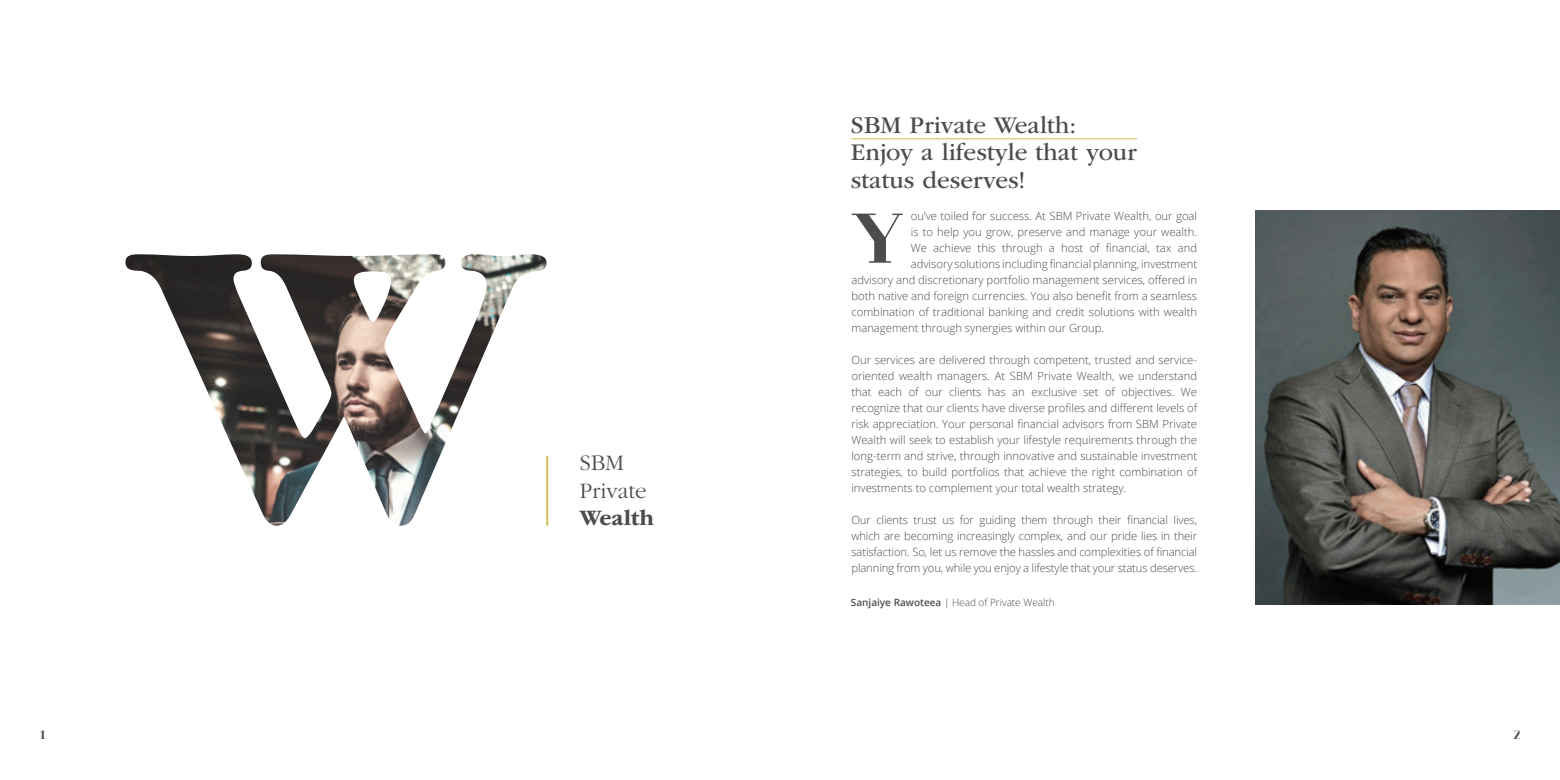
<style>
.page{position:relative;width:1560px;height:780px;background:#fff}
.page>*{position:absolute;margin:0;border:0;box-sizing:border-box;transform-origin:0 0}
.t1{font:69.12px "Odalisque";color:#4b4c4d}
.t2{font:25px/27.5px "ITC Garamond Std";color:#4b4c4d}
.t3{font:300 23px/27.5px "ITC Garamond Std";color:#4b4c4d}
.t4{font:700 23px "ITC Garamond Std";color:#4b4c4d}
.t5{font:12.5px "Odalisque";color:#4b4c4d}
.t6{font:300 11.25px/16px "Open Sans";color:#4b4c4d;text-align:justify}
.t7{font:300 10px "Open Sans";color:#4b4c4d}
.s1{font-weight:600}
</style>
<div class="page">
<hr style="left:546px;top:455px;width:2px;height:70px;background:#d2b850">
<img style="left:125px;top:254px;width:421px;height:271px">
<hr style="left:851px;top:138px;width:285px;height:1px;background:#d2b850">
<img style="left:1255px;top:211px;width:304px;height:393px">
<h3 class="t3" style="left:579px;top:449px;width:68px">SBM<br>Private</h3>
<h3 class="t4" style="left:579px;top:505px;width:76px">Wealth</h3>
<h2 class="t2" style="left:850px;top:112px;width:287px">SBM Private Wealth:<br>Enjoy a lifestyle that your status deserves!</h2>
<h1 class="t1" style="left:851px;top:201px;width:53px">Y</h1>
<p class="t6" style="left:910px;top:208px;width:288px">ou’ve toiled for success. At SBM Private Wealth, our goal</p>
<p class="t6" style="left:910px;top:224px;width:288px">is to help you grow, preserve and manage your wealth.</p>
<p class="t6" style="left:910px;top:240px;width:288px">We achieve this through a host of financial, tax and</p>
<p class="t6" style="left:910px;top:256px;width:288px">advisory solutions including financial planning, investment</p>
<p class="t6" style="left:851px;top:272px;width:347px">advisory and discretionary portfolio management services, offered in</p>
<p class="t6" style="left:851px;top:288px;width:347px">both native and foreign currencies. You also benefit from a seamless</p>
<p class="t6" style="left:851px;top:304px;width:347px">combination of traditional banking and credit solutions with wealth</p>
<p class="t6" style="left:851px;top:320px;width:254px">management through synergies within our Group.</p>
<p class="t6" style="left:851px;top:352px;width:347px">Our services are delivered through competent, trusted and service&shy;oriented wealth managers. At SBM Private Wealth, we understand that each of our clients has an exclusive set of objectives. We recognize that our clients have diverse profiles and different levels of risk appreciation. Your personal financial advisors from SBM Private Wealth will seek to establish your lifestyle requirements through the long-term and strive, through innovative and sustainable investment strategies, to build portfolios that achieve the right combination of investments to complement your total wealth strategy.</p>
<p class="t6" style="left:851px;top:511px;width:347px">Our clients trust us for guiding them through their financial lives, which are becoming increasingly complex, and our pride lies in their satisfaction. So, let us remove the hassles and complexities of financial planning from you, while you enjoy a lifestyle that your status deserves.</p>
<p class="t7" style="left:850px;top:595px;width:205px"><span class="s1">Sanjaiye Rawoteea</span> | Head of Private Wealth</p>
<p class="t5" style="left:40px;top:727px;width:7px">1</p>
<p class="t5" style="left:1513px;top:727px;width:8px">2</p>
</div>
